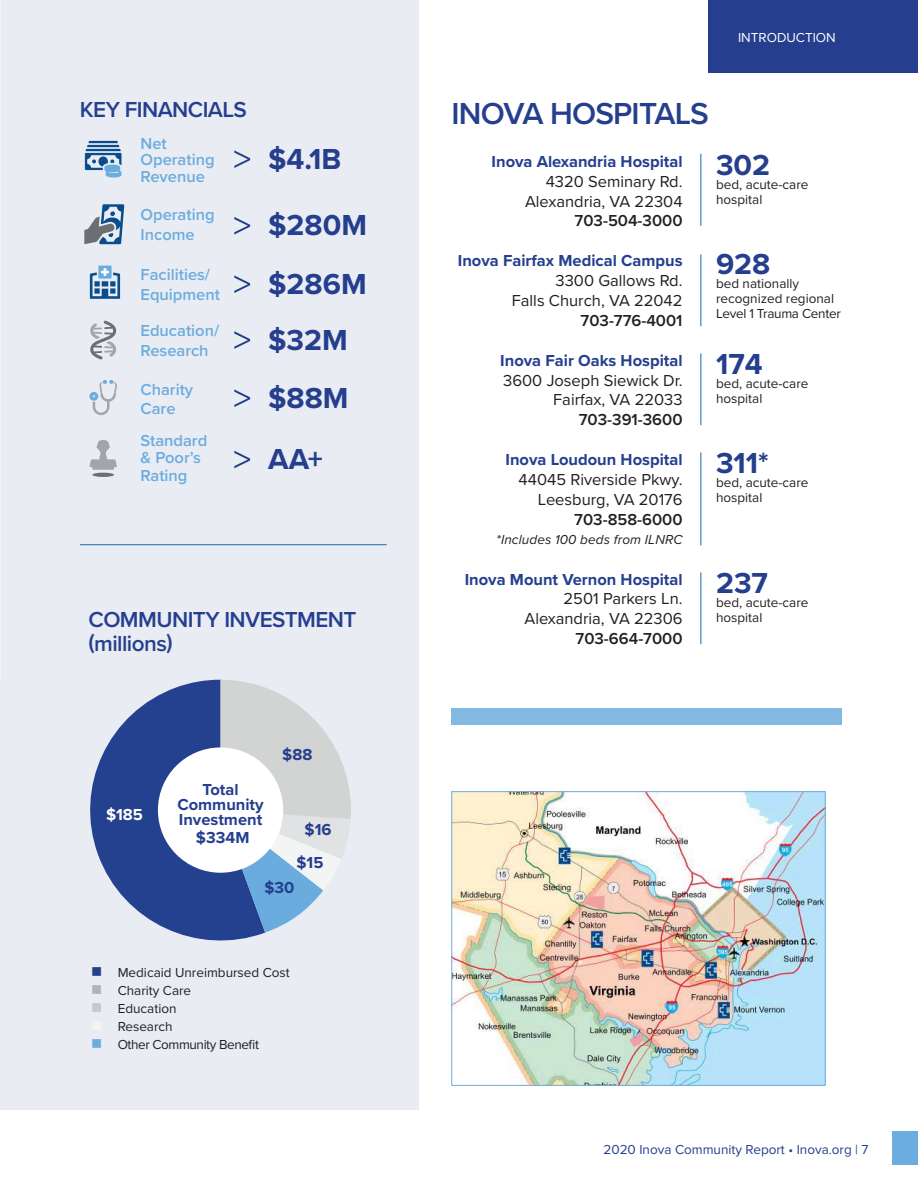
<style>
.page{position:relative;width:918px;height:1188px;background:#fff}
.page>*{position:absolute;margin:0;border:0;box-sizing:border-box;transform-origin:0 0}
.t1{font:600 31.5px "Proxima Nova";letter-spacing:-.025em;color:#253f8e}
.t2{font:700 30px "Proxima Nova";color:#253f8e}
.t3{font:600 22.5px/24px "Proxima Nova";letter-spacing:-.025em;color:#253f8e}
.t4{font:16.5px/19.8px "Proxima Nova";color:#231f20;text-align:right}
.t5{font:700 16.5px/15px "Proxima Nova";color:#253f8e;text-align:center}
.t6{font:600 16.5px/19.8px "Proxima Nova";color:#6caddf}
.t7{font:600 16.5px "Proxima Nova";color:#231f20}
.t8{font:700 16.5px "Proxima Nova";color:#fff}
.t9{font:13.5px/15px "Proxima Nova";color:#231f20}
.t10{font:13.5px "Proxima Nova";color:#253f8e}
.t11{font:italic 13.5px "Proxima Nova";letter-spacing:.01em;color:#231f20}
.t12{font:13.5px "Proxima Nova";letter-spacing:-.03em;color:#231f20}
.t13{font:13.5px "Proxima Nova";color:#fff}
.s1{color:#253f8e}
.s2{color:#b2b3b7}
.s3{color:#c7c8ca}
.s4{color:#f3f4f4}
.s5{color:#6caddf}
</style>
<div class="page">
<div style="left:892px;top:1132px;width:26px;height:33px;background:#6caddf"></div>
<div style="left:0;top:0;width:418px;height:1110px;background:#e9ecf3"></div>
<hr style="left:700px;top:154px;width:1px;height:72px;background:#1669ac">
<hr style="left:700px;top:254px;width:1px;height:72px;background:#1669ac">
<hr style="left:700px;top:353px;width:1px;height:72px;background:#1669ac">
<hr style="left:700px;top:572px;width:1px;height:72px;background:#1669ac">
<hr style="left:700px;top:452px;width:1px;height:93px;background:#1669ac">
<div style="left:452px;top:708px;width:390px;height:16px;background:#82b9e3"></div>
<hr style="left:80px;top:544px;width:307px;height:1px;background:#1669ac">
<svg style="left:85px;top:141px;width:36px;height:36px"></svg>
<svg style="left:234px;top:150px;width:16px;height:18px"></svg>
<svg style="left:84px;top:204px;width:40px;height:40px"></svg>
<svg style="left:234px;top:217px;width:16px;height:18px"></svg>
<svg style="left:90px;top:266px;width:30px;height:33px"></svg>
<svg style="left:234px;top:275px;width:16px;height:18px"></svg>
<svg style="left:90px;top:321px;width:26px;height:38px"></svg>
<svg style="left:234px;top:331px;width:16px;height:18px"></svg>
<svg style="left:89px;top:380px;width:28px;height:35px"></svg>
<svg style="left:234px;top:389px;width:16px;height:18px"></svg>
<svg style="left:92px;top:473px;width:22px;height:4px"></svg>
<svg style="left:89px;top:440px;width:28px;height:30px"></svg>
<svg style="left:234px;top:451px;width:16px;height:17px"></svg>
<img style="left:454px;top:793px;width:369px;height:291px">
<div style="left:452px;top:791px;width:373px;height:295px;border:1px solid #6caddf"></div>
<svg style="left:90px;top:680px;width:174px;height:260px;fill:#24418f"></svg>
<svg style="left:221px;top:680px;width:130px;height:253px"></svg>
<div style="left:158px;top:747px;width:125px;height:126px;background:#fff;border-radius:50%"></div>
<hr style="left:0;top:0;width:1px;height:680px;background:#f3f4f4">
<div style="left:708px;top:0;width:210px;height:72px;background:#253f8e"></div>
<h3 class="t3" style="left:80px;top:97px;width:169px">KEY FINANCIALS</h3>
<p class="t6" style="left:141px;top:135px;width:76px;line-height:16.5px">Net<br>Operating<br>Revenue</p>
<h2 class="t2" style="left:268px;top:136px;width:75px">$4.1B</h2>
<p class="t6" style="left:141px;top:205px;width:76px">Operating<br>Income</p>
<h2 class="t2" style="left:268px;top:203px;width:100px">$280M</h2>
<p class="t6" style="left:141px;top:264px;width:81px">Facilities/<br>Equipment</p>
<h2 class="t2" style="left:268px;top:262px;width:100px">$286M</h2>
<p class="t6" style="left:141px;top:320px;width:80px">Education/<br>Research</p>
<h2 class="t2" style="left:268px;top:317px;width:81px">$32M</h2>
<p class="t6" style="left:141px;top:379px;width:54px">Charity<br>Care</p>
<h2 class="t2" style="left:268px;top:376px;width:82px">$88M</h2>
<p class="t6" style="left:141px;top:432px;width:68px;line-height:16.5px">Standard &amp; Poor’s</p>
<p class="t6" style="left:141px;top:465px;width:49px">Rating</p>
<h2 class="t2" style="left:268px;top:437px;width:56px">AA+</h2>
<h3 class="t3" style="left:89px;top:606px;width:269px">COMMUNITY INVESTMENT (millions)</h3>
<p class="t8" style="left:106px;top:802px;width:38px">$185</p>
<p class="t5" style="left:177px;top:782px;width:88px">Total<br>Community<br>Investment</p>
<p class="t5" style="left:196px;top:829px;width:55px">$334M</p>
<p class="t5" style="left:282px;top:746px;width:32px">$88</p>
<p class="t5" style="left:305px;top:822px;width:28px">$16</p>
<p class="t5" style="left:296px;top:854px;width:28px">$15</p>
<p class="t5" style="left:264px;top:880px;width:32px">$30</p>
<p class="t9" style="left:91px;top:965px;width:200px"><span class="s1">■</span> Medicaid Unreimbursed Cost</p>
<p class="t9" style="left:91px;top:983px;width:102px"><span class="s2">■</span> Charity Care</p>
<p class="t9" style="left:91px;top:1001px;width:87px"><span class="s3">■</span> Education</p>
<p class="t9" style="left:91px;top:1019px;width:83px"><span class="s4">■</span> Research</p>
<p class="t12" style="left:91px;top:1035px;width:169px"><span class="s5">■</span> Other Community Benefit</p>
<p class="t13" style="left:738px;top:27px;width:99px">INTRODUCTION</p>
<h1 class="t1" style="left:452px;top:90px;width:259px">INOVA HOSPITALS</h1>
<p class="t5" style="left:492px;top:154px;width:192px">Inova Alexandria Hospital</p>
<p class="t4" style="left:525px;top:171px;width:159px">4320 Seminary Rd.<br>Alexandria, VA 22304</p>
<p class="t7" style="left:575px;top:209px;width:109px">703-504-3000</p>
<p class="t5" style="left:458px;top:253px;width:226px">Inova Fairfax Medical Campus</p>
<p class="t4" style="left:512px;top:270px;width:172px">3300 Gallows Rd.<br>Falls Church, VA 22042</p>
<p class="t7" style="left:581px;top:308px;width:103px">703-776-4001</p>
<p class="t5" style="left:500px;top:352px;width:184px">Inova Fair Oaks Hospital</p>
<p class="t4" style="left:503px;top:369px;width:181px">3600 Joseph Siewick Dr.<br>Fairfax, VA 22033</p>
<p class="t7" style="left:579px;top:407px;width:105px">703-391-3600</p>
<p class="t5" style="left:505px;top:452px;width:179px">Inova Loudoun Hospital</p>
<p class="t4" style="left:519px;top:469px;width:165px">44045 Riverside Pkwy.<br>Leesburg, VA 20176</p>
<p class="t7" style="left:574px;top:507px;width:110px">703-858-6000</p>
<p class="t11" style="left:496px;top:530px;width:188px">*Includes 100 beds from ILNRC</p>
<p class="t5" style="left:465px;top:571px;width:219px">Inova Mount Vernon Hospital</p>
<p class="t4" style="left:525px;top:588px;width:160px">2501 Parkers Ln.<br>Alexandria, VA 22306</p>
<p class="t7" style="left:576px;top:626px;width:108px">703-664-7000</p>
<h2 class="t2" style="left:716px;top:142px;width:56px">302</h2>
<p class="t9" style="left:716px;top:176px;width:94px">bed, acute-care hospital</p>
<h2 class="t2" style="left:716px;top:241px;width:56px">928</h2>
<p class="t9" style="left:716px;top:275px;width:126px">bed nationally recognized regional<br>Level 1 Trauma Center</p>
<h2 class="t2" style="left:716px;top:342px;width:48px">174</h2>
<p class="t9" style="left:716px;top:375px;width:94px">bed, acute-care hospital</p>
<h2 class="t2" style="left:716px;top:441px;width:54px">311*</h2>
<p class="t9" style="left:716px;top:474px;width:94px">bed, acute-care hospital</p>
<h2 class="t2" style="left:716px;top:561px;width:53px">237</h2>
<p class="t9" style="left:716px;top:594px;width:94px">bed, acute-care hospital</p>
<p class="t10" style="left:604px;top:1139px;width:267px">2020 Inova Community Report • Inova.org | 7</p>
</div>
